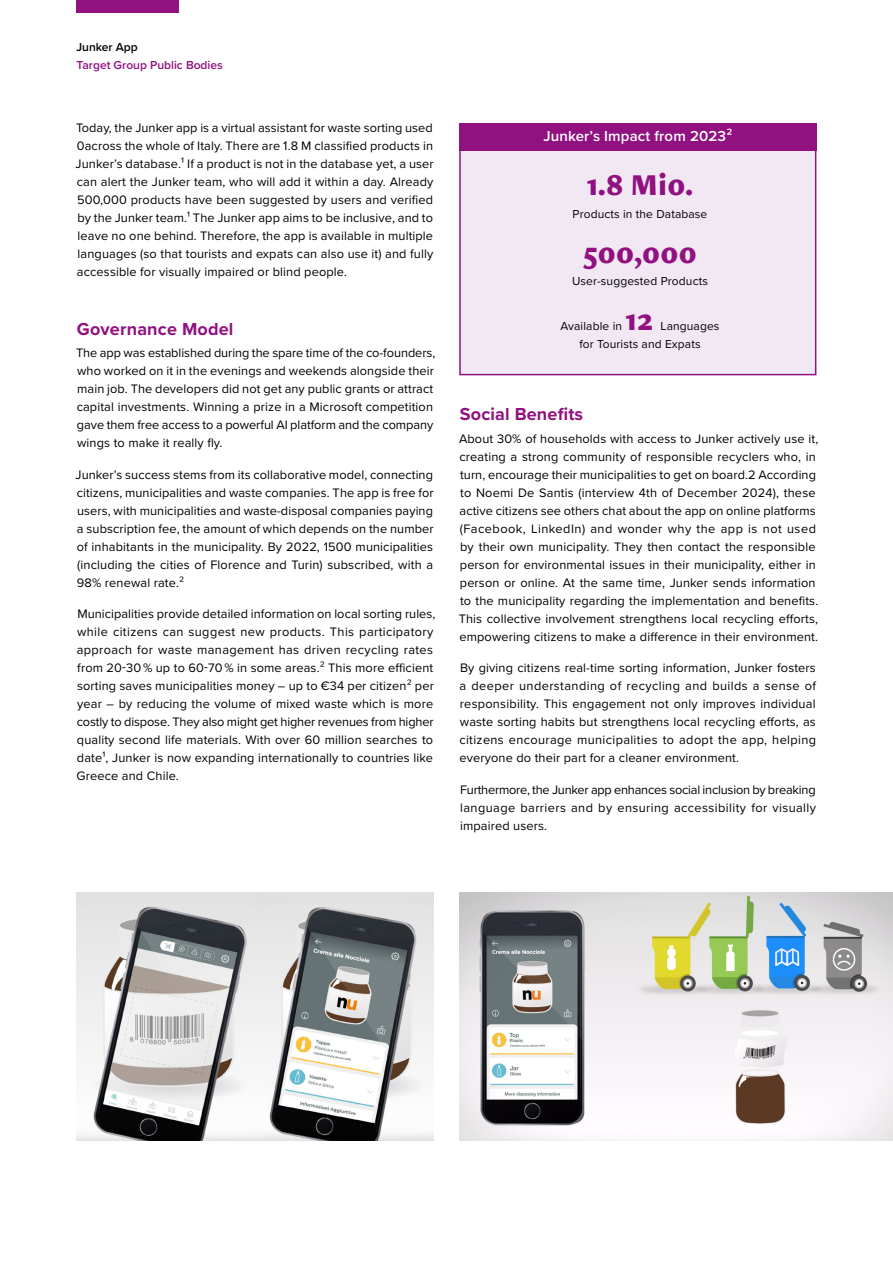
<style>
.page{position:relative;width:893px;height:1263px;background:#fff}
.page>*{position:absolute;margin:0;border:0;box-sizing:border-box;transform-origin:0 0}
.t1{font:900 31.5px "Freight Neo Pro";letter-spacing:.01em;color:#911180}
.t2{font:700 18px "Proxima Nova";letter-spacing:.01em;color:#911180}
.t3{font:600 15px "Proxima Nova";letter-spacing:.01em;color:#fff}
.t4{font:12.75px/18px "Proxima Nova";letter-spacing:.01em;color:#000;text-align:justify}
.t5{font:12px/18px "Proxima Nova";letter-spacing:.01em;color:#000}
.t6{font:600 12px "Proxima Nova";color:#911180}
.t7{font:600 12px "Proxima Nova";color:#000}
</style>
<div class="page">
<div style="left:459px;top:123px;width:357px;height:252px;background:#f1e8f3;border:2px solid #911180"></div>
<div style="left:459px;top:123px;width:357px;height:27px;background:#911180"></div>
<img style="left:77px;top:893px;width:357px;height:247px">
<img style="left:459px;top:893px;width:434px;height:247px">
<div style="left:77px;top:0;width:102px;height:13px;background:#911180"></div>
<p class="t7" style="left:77px;top:38px;width:63px">Junker App</p>
<p class="t6" style="left:77px;top:56px;width:148px">Target Group Public Bodies</p>
<p class="t4" style="left:76px;top:119px;width:360px">Today, the Junker app is a virtual assistant for waste sorting used 0across the whole of Italy. There are 1.8 M classified products in Junker’s database.¹ If a product is not in the database yet, a user can alert the Junker team, who will add it within a day. Already 500,000 products have been suggested by users and verified by the Junker team.¹ The Junker app aims to be inclusive, and to leave no one behind. Therefore, the app is available in multiple languages (so that tourists and expats can also use it) and fully accessible for visually impaired or blind people.</p>
<h2 class="t2" style="left:77px;top:315px;width:158px">Governance Model</h2>
<p class="t4" style="left:76px;top:344px;width:361px;text-align:left">The app was established during the spare time of the co-founders, who worked on it in the evenings and weekends alongside their main job. The developers did not get any public grants or attract capital investments. Winning a prize in a Microsoft competition gave them free access to a powerful AI platform and the company wings to make it really fly.</p>
<p class="t4" style="left:76px;top:465px;width:360px">Junker’s success stems from its collaborative model, connecting citizens, municipalities and waste companies. The app is free for users, with municipalities and waste-disposal companies paying a subscription fee, the amount of which depends on the number of inhabitants in the municipality. By 2022, 1500 municipalities (including the cities of Florence and Turin) subscribed, with a 98% renewal rate.²</p>
<p class="t4" style="left:77px;top:605px;width:360px;text-align:left">Municipalities provide detailed information on local sorting rules, while citizens can suggest new products. This participatory approach for waste management has driven recycling rates from 20-30 % up to 60-70 % in some areas.² This more efficient sorting saves municipalities money – up to €34 per citizen² per year – by reducing the volume of mixed waste which is more costly to dispose. They also might get higher revenues from higher quality second life materials. With over 60 million searches to date¹, Junker is now expanding internationally to countries like Greece and Chile.</p>
<p class="t3" style="left:543px;top:125px;width:190px">Junker’s Impact from 2023²</p>
<h1 class="t1" style="left:587px;top:163px;width:108px">1.8 Mi0.</h1>
<p class="t5" style="left:573px;top:204px;width:136px">Products in the Database</p>
<h1 class="t1" style="left:583px;top:231px;width:115px">500,000</h1>
<p class="t5" style="left:572px;top:272px;width:137px">User-suggested Products</p>
<p class="t5" style="left:560px;top:317px;width:63px">Available in</p>
<h1 class="t1" style="left:625px;top:298px;width:29px">12</h1>
<p class="t5" style="left:579px;top:317px;width:142px;text-indent:81px">Languages for Tourists and Expats</p>
<h2 class="t2" style="left:460px;top:401px;width:125px">Social Benefits</h2>
<p class="t4" style="left:459px;top:429px;width:361px;text-align:left">About 30% of households with access to Junker actively use it, creating a strong community of responsible recyclers who, in turn, encourage their municipalities to get on board.2 According to Noemi De Santis (interview 4th of December 2024), these active citizens see others chat about the app on online platforms (Facebook, LinkedIn) and wonder why the app is not used by their own municipality. They then contact the responsible person for environmental issues in their municipality, either in person or online. At the same time, Junker sends information to the municipality regarding the implementation and benefits.<br>This collective involvement strengthens local recycling efforts, empowering citizens to make a difference in their environment.</p>
<p class="t4" style="left:459px;top:659px;width:358px">By giving citizens real-time sorting information, Junker fosters a deeper understanding of recycling and builds a sense of responsibility. This engagement not only improves individual waste sorting habits but strengthens local recycling efforts, as citizens encourage municipalities to adopt the app, helping everyone do their part for a cleaner environment.</p>
<p class="t4" style="left:460px;top:780px;width:358px">Furthermore, the Junker app enhances social inclusion by breaking language barriers and by ensuring accessibility for visually impaired users.</p>
</div>
